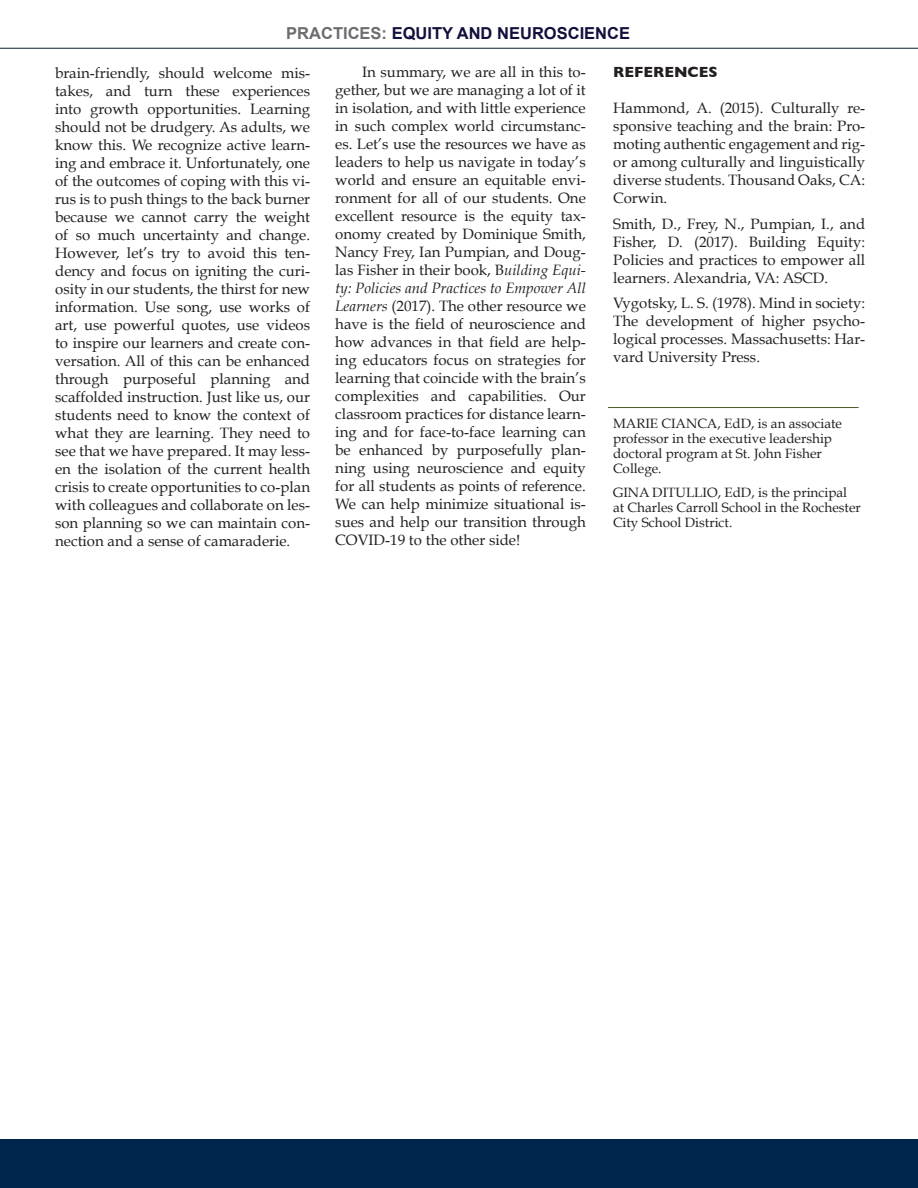
<style>
.page{position:relative;width:918px;height:1188px;background:#fff}
.page>*{position:absolute;margin:0;border:0;box-sizing:border-box;transform-origin:0 0}
.t1{font:700 16.5px "Arial";color:#11103d}
.t2{font:15px/18px "Book Antiqua";color:#231f20;text-align:justify}
.t3{font:700 15px "Gill Sans";color:#231f20}
.t4{font:13.5px/15px "Book Antiqua";color:#231f20}
.s1{color:#6c6d70}
.s2{font-style:italic}
</style>
<div class="page">
<hr style="left:0;top:48px;width:918px;height:1px;background:#07212d">
<div style="left:0;top:1140px;width:918px;height:48px;background:#00254c"></div>
<hr style="left:608px;top:407px;width:251px;height:1px;background:#4b5a29">
<p class="t1" style="left:286px;top:22px;width:345px"><span class="s1">PRACTICES:</span> EQUITY AND NEUROSCIENCE</p>
<p class="t2" style="left:55px;top:64px;width:257px">brain-friendly, should welcome mis&shy;takes, and turn these experiences into growth opportunities. Learning should not be drudgery. As adults, we know this. We recognize active learn&shy;ing and embrace it. Unfortunately, one of the outcomes of coping with this vi&shy;rus is to push things to the back burner because we cannot carry the weight of so much uncertainty and change.<br>However, let’s try to avoid this ten&shy;dency and focus on igniting the curi&shy;osity in our students, the thirst for new information. Use song, use works of art, use powerful quotes, use videos to inspire our learners and create con&shy;versation. All of this can be enhanced through purposeful planning and scaffolded instruction. Just like us, our students need to know the context of what they are learning. They need to see that we have prepared. It may less&shy;en the isolation of the current health crisis to create opportunities to co-plan with colleagues and collaborate on les&shy;son planning so we can maintain con&shy;nection and a sense of camaraderie.</p>
<p class="t2" style="left:335px;top:63px;width:252px;text-indent:27px">In summary, we are all in this to&shy;gether, but we are managing a lot of it in isolation, and with little experience in such complex world circumstanc&shy;es. Let’s use the resources we have as leaders to help us navigate in today’s world and ensure an equitable envi&shy;ronment for all of our students. One excellent resource is the equity tax&shy;onomy created by Dominique Smith, Nancy Frey, Ian Pumpian, and Doug&shy;las Fisher in their book, B<span class="s2">uilding Equi&shy;ty: Policies and Practices to Empower All Learners</span> (2017). The other resource we have is the field of neuroscience and how advances in that field are help&shy;ing educators focus on strategies for learning that coincide with the brain’s complexities and capabilities. Our classroom practices for distance learn&shy;ing and for face-to-face learning can be enhanced by purposefully plan&shy;ning using neuroscience and equity for all students as points of reference.<br>We can help minimize situational is&shy;sues and help our transition through COVID-19 to the other side!</p>
<p class="t3" style="left:613px;top:60px;width:106px">REFERENCES</p>
<p class="t2" style="left:613px;top:99px;width:254px">Hammond, A. (2015). Culturally re&shy;sponsive teaching and the brain: Pro&shy;moting authentic engagement and rig&shy;or among culturally and linguistically diverse students. Thousand Oaks, CA:<br>Corwin.</p>
<p class="t2" style="left:613px;top:214px;width:254px">Smith, D., Frey, N., Pumpian, I., and Fisher, D. (2017). Building Equity:<br>Policies and practices to empower all learners. Alexandria, VA: ASCD.</p>
<p class="t2" style="left:613px;top:294px;width:254px">Vygotsky, L. S. (1978). Mind in society:<br>The development of higher psycho&shy;logical processes. Massachusetts: Har&shy;vard University Press.</p>
<p class="t4" style="left:613px;top:416px;width:230px">MARIE CIANCA, EdD, is an associate professor in the executive leadership doctoral program at St. John Fisher<br>College.</p>
<p class="t4" style="left:613px;top:485px;width:249px">GINA DITULLIO, EdD, is the principal at Charles Carroll School in the Rochester<br>City School District.</p>
</div>
